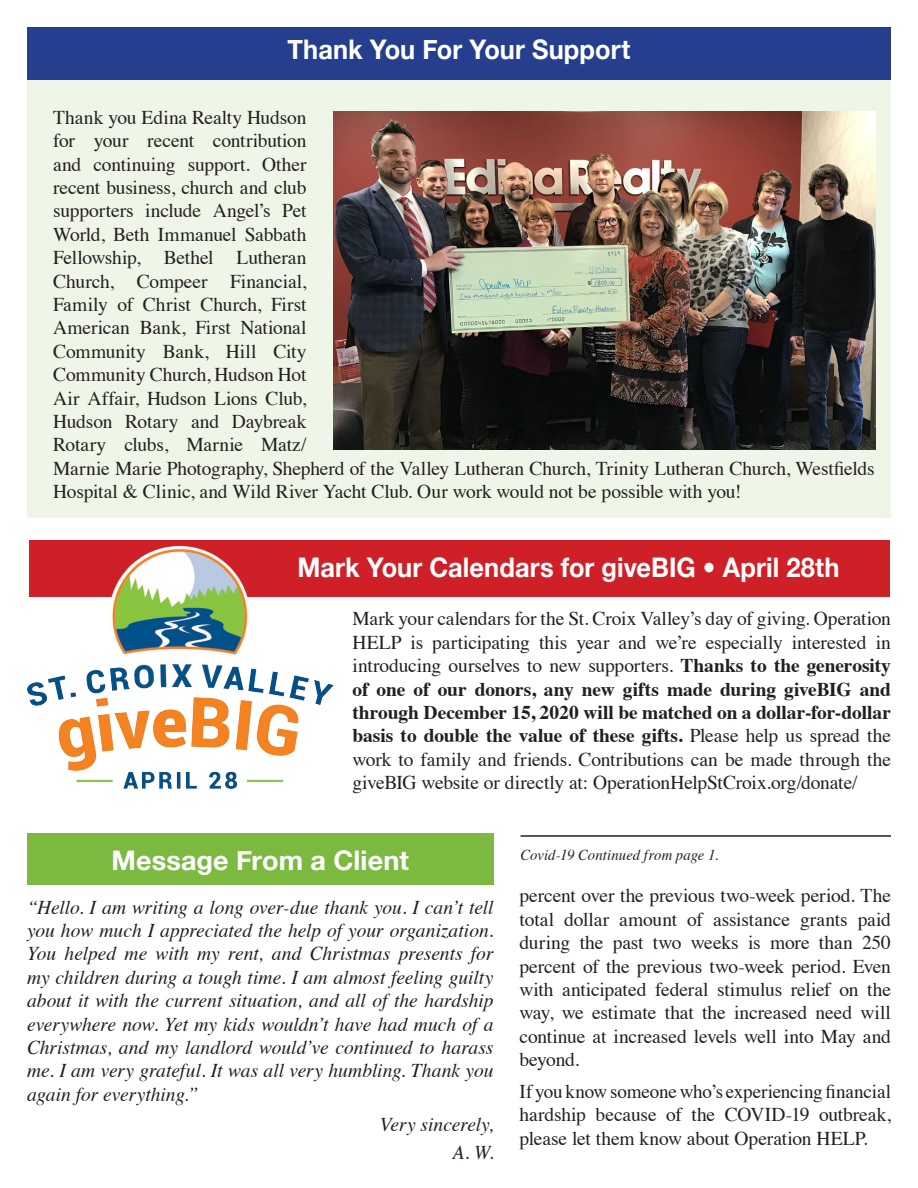
<style>
.page{position:relative;width:918px;height:1188px;background:#fff}
.page>*{position:absolute;margin:0;border:0;box-sizing:border-box;transform-origin:0 0}
.t1{font:700 27px "Helvetica Neue";letter-spacing:.005em;color:#fff;scale:.94 1}
.t2{font:700 27px "Helvetica Neue";letter-spacing:.005em;color:#fff}
.t3{font:19.5px/23.4px "Times";letter-spacing:-.01em;color:#231f20;text-align:justify}
.t4{font:italic 19.5px/23.4px "Times";letter-spacing:-.005em;color:#231f20;text-align:justify}
.t5{font:italic 15px "Times";letter-spacing:.01em;color:#231f20}
.s1{font-weight:700}
</style>
<div class="page">
<div style="left:27px;top:65px;width:864px;height:452px;background:#eff5e7"></div>
<div style="left:27px;top:27px;width:864px;height:53px;background:#253f8e"></div>
<div style="left:29px;top:540px;width:860px;height:57px;background:#d02027"></div>
<img style="left:27px;top:545px;width:307px;height:244px">
<img style="left:333px;top:111px;width:543px;height:338px">
<div style="left:27px;top:834px;width:467px;height:51px;background:#7cb941"></div>
<hr style="left:521px;top:835px;width:370px;height:2px;background:#231f20">
<h1 class="t1" style="left:288px;top:33px;width:366px">Thank You For Your Support</h1>
<p class="t3" style="left:53px;top:104px;width:823px;text-align:left">Thank you Edina Realty Hudson<br>for your recent contribution<br>and continuing support. Other<br>recent business, church and club<br>supporters include Angel’s Pet<br>World, Beth Immanuel Sabbath<br>Fellowship, Bethel Lutheran<br>Church, Compeer Financial,<br>Family of Christ Church, First<br>American Bank, First National<br>Community Bank, Hill City<br>Community Church, Hudson Hot<br>Air Affair, Hudson Lions Club,<br>Hudson Rotary and Daybreak<br>Rotary clubs, Marnie Matz/<br>Marnie Marie Photography, Shepherd of the Valley Lutheran Church, Trinity Lutheran Church, Westfields Hospital &amp; Clinic, and Wild River Yacht Club. Our work would not be possible with you!</p>
<h1 class="t1" style="left:297px;top:551px;width:578px">Mark Your Calendars for giveBIG • April 28th</h1>
<p class="t3" style="left:352px;top:606px;width:540px">Mark your calendars for the St. Croix Valley’s day of giving. Operation HELP is participating this year and we’re especially interested in introducing ourselves to new supporters. <span class="s1">Thanks to the generosity of one of our donors, any new gifts made during giveBIG and through December 15, 2020 will be matched on a dollar-for-dollar basis to double the value of these gifts.</span> Please help us spread the work to family and friends. Contributions can be made through the giveBIG website or directly at: OperationHelpStCroix.org/donate/</p>
<h1 class="t2" style="left:112px;top:843px;width:299px">Message From a Client</h1>
<p class="t5" style="left:521px;top:841px;width:199px">Covid-19 Continued from page 1.</p>
<p class="t4" style="left:27px;top:894px;width:468px">“Hello. I am writing a long over-due thank you. I can’t tell you how much I appreciated the help of your organization.<br>You helped me with my rent, and Christmas presents for my children during a tough time. I am almost feeling guilty about it with the current situation, and all of the hardship everywhere now. Yet my kids wouldn’t have had much of a Christmas, and my landlord would’ve continued to harass me. I am very grateful. It was all very humbling. Thank you again for everything.”</p>
<p class="t4" style="left:380px;top:1109px;width:115px;line-height:27.8px;text-align:right">Very sincerely,<br>A. W.</p>
<p class="t3" style="left:519px;top:882px;width:373px">percent over the previous two-week period. The total dollar amount of assistance grants paid during the past two weeks is more than 250 percent of the previous two-week period. Even with anticipated federal stimulus relief on the way, we estimate that the increased need will continue at increased levels well into May and beyond.</p>
<p class="t3" style="left:519px;top:1078px;width:373px">If you know someone who’s experiencing financial hardship because of the COVID-19 outbreak, please let them know about Operation HELP.</p>
</div>
